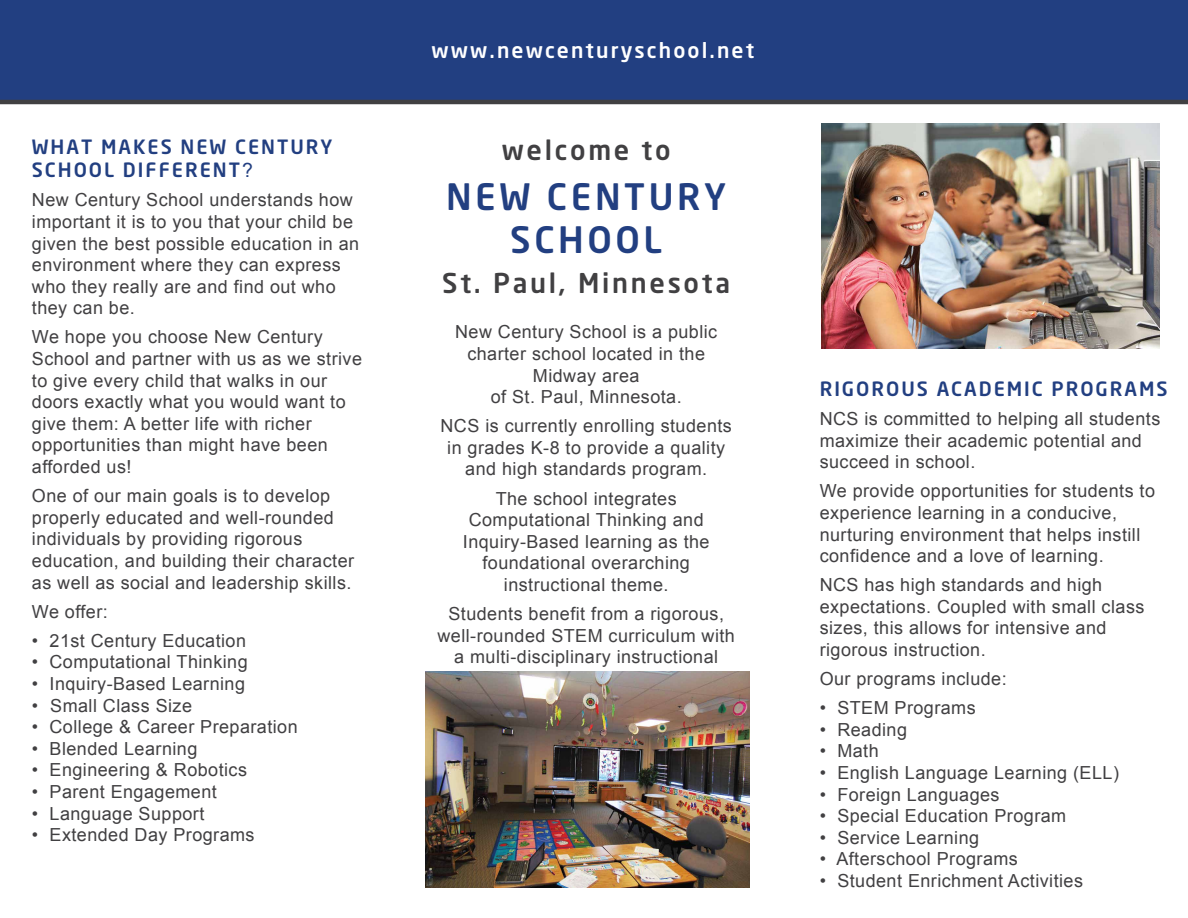
<style>
.page{position:relative;width:1188px;height:918px;background:#fff}
.page>*{position:absolute;margin:0;border:0;box-sizing:border-box;transform-origin:0 0}
.t1{font:500 36px/43.2px "Neo Sans";letter-spacing:.1em;color:#223f81;text-align:center}
.t2{font:500 27px "Neo Sans";letter-spacing:.1em;color:#414042}
.t3{font:500 21px "Neo Sans";letter-spacing:.1em;color:#fff}
.t4{font:500 19.5px/23.4px "Neo Sans";letter-spacing:.1em;color:#223f81}
.t5{font:18px/21.6px "Arial";letter-spacing:.025em;color:#414042}
.s1{font-family:"Arial";font-weight:400}
</style>
<div class="page">
<div style="left:0;top:0;width:1188px;height:101px;background:#223f81"></div>
<hr style="left:0;top:100px;width:1188px;height:4px;background:#414042">
<img style="left:821px;top:123px;width:339px;height:226px">
<img style="left:425px;top:671px;width:324px;height:216px">
<p class="t4" style="left:32px;top:136px;width:302px">WHAT MAKES NEW CENTURY<br>SCHOOL DIFFERENT<span class="s1">?</span></p>
<p class="t5" style="left:32px;top:189px;width:329px">New Century School understands how important it is to you that your child be given the best possible education in an environment where they can express who they really are and find out who they can be.</p>
<p class="t5" style="left:32px;top:326px;width:332px">We hope you choose New Century<br>School and partner with us as we strive to give every child that walks in our doors exactly what you would want to give them: A better life with richer opportunities than might have been afforded us!</p>
<p class="t5" style="left:32px;top:485px;width:324px">One of our main goals is to develop properly educated and well-rounded individuals by providing rigorous education, and building their character as well as social and leadership skills.</p>
<p class="t5" style="left:32px;top:601px;width:77px">We offer:</p>
<p class="t5" style="left:32px;top:630px;width:216px">• 21st Century Education</p>
<p class="t5" style="left:32px;top:651px;width:217px">• Computational Thinking</p>
<p class="t5" style="left:32px;top:673px;width:215px">• Inquiry-Based Learning</p>
<p class="t5" style="left:32px;top:695px;width:162px">• Small Class Size</p>
<p class="t5" style="left:32px;top:716px;width:267px">• College &amp; Career Preparation</p>
<p class="t5" style="left:32px;top:738px;width:167px">• Blended Learning</p>
<p class="t5" style="left:32px;top:759px;width:217px">• Engineering &amp; Robotics</p>
<p class="t5" style="left:32px;top:781px;width:186px">• Parent Engagement</p>
<p class="t5" style="left:32px;top:803px;width:174px">• Language Support</p>
<p class="t5" style="left:32px;top:824px;width:224px">• Extended Day Programs</p>
<p class="t3" style="left:432px;top:41px;width:324px">www.newcenturyschool.net</p>
<h2 class="t2" style="left:502px;top:138px;width:170px">welcome to</h2>
<h1 class="t1" style="left:446px;top:178px;width:282px">NEW CENTURY<br>SCHOOL</h1>
<h2 class="t2" style="left:442px;top:272px;width:289px">St. Paul, Minnesota</h2>
<p class="t5" style="left:455px;top:321px;width:264px;text-align:center">New Century School is a public charter school located in the<br>Midway area<br>of St. Paul, Minnesota.</p>
<p class="t5" style="left:441px;top:415px;width:293px;text-align:center">NCS is currently enrolling students in grades K-8 to provide a quality and high standards program.</p>
<p class="t5" style="left:463px;top:488px;width:248px;text-align:center">The school integrates<br>Computational Thinking and<br>Inquiry-Based learning as the foundational overarching instructional theme.</p>
<p class="t5" style="left:438px;top:603px;width:299px;text-align:center">Students benefit from a rigorous, well-rounded STEM curriculum with a multi-disciplinary instructional</p>
<p class="t4" style="left:820px;top:378px;width:350px">RIGOROUS ACADEMIC PROGRAMS</p>
<p class="t5" style="left:820px;top:408px;width:342px">NCS is committed to helping all students maximize their academic potential and succeed in school.</p>
<p class="t5" style="left:820px;top:480px;width:337px">We provide opportunities for students to experience learning in a conducive, nurturing environment that helps instill confidence and a love of learning.</p>
<p class="t5" style="left:820px;top:574px;width:326px">NCS has high standards and high expectations. Coupled with small class sizes, this allows for intensive and rigorous instruction.</p>
<p class="t5" style="left:820px;top:668px;width:189px">Our programs include:</p>
<p class="t5" style="left:820px;top:697px;width:158px">• STEM Programs</p>
<p class="t5" style="left:820px;top:719px;width:89px">• Reading</p>
<p class="t5" style="left:820px;top:740px;width:61px">• Math</p>
<p class="t5" style="left:820px;top:762px;width:301px">• English Language Learning (ELL)</p>
<p class="t5" style="left:820px;top:784px;width:181px">• Foreign Languages</p>
<p class="t5" style="left:820px;top:805px;width:248px">• Special Education Program</p>
<p class="t5" style="left:820px;top:827px;width:161px">• Service Learning</p>
<p class="t5" style="left:820px;top:848px;width:200px">• Afterschool Programs</p>
<p class="t5" style="left:820px;top:870px;width:265px">• Student Enrichment Activities</p>
</div>
